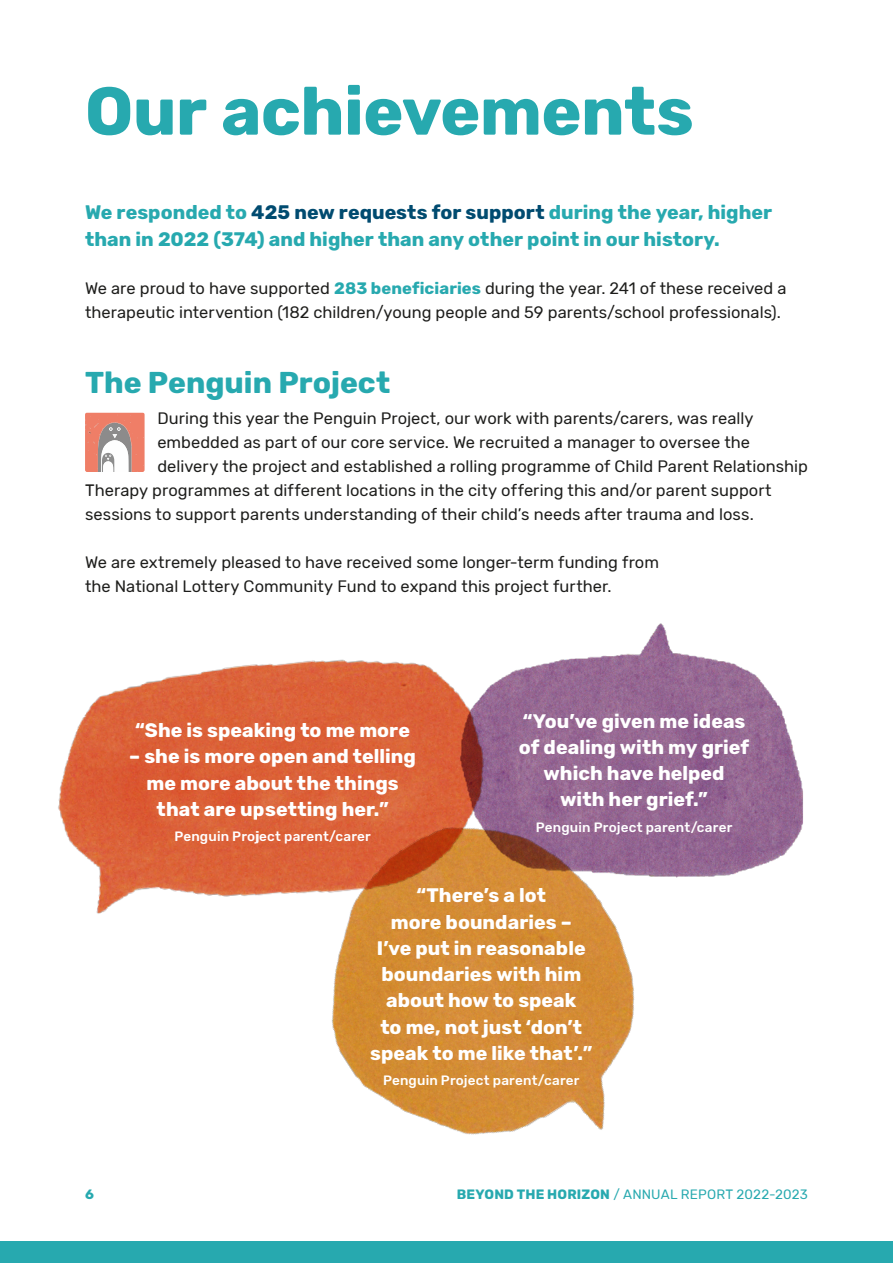
<style>
.page{position:relative;width:893px;height:1263px;background:#fff}
.page>*{position:absolute;margin:0;border:0;box-sizing:border-box;transform-origin:0 0}
.t1{font:700 67.5px "Rubik";letter-spacing:-.01em;color:#27a9af}
.Heading_2{font:700 30px "Rubik";color:#27a9af}
.Heading_3{font:700 19.5px/26.2px "Rubik";color:#fff;text-align:center}
.Heading_3-2{font:700 19.5px/26.2px "Rubik";letter-spacing:.005em;color:#27a9af}
.Body_type{font:16.5px/24px "Rubik";color:#1d1d1b}
.t2{font:500 13.5px "Rubik";letter-spacing:.01em;color:#fff}
.Heading_3-3{font:13.5px "Rubik";letter-spacing:.01em;color:#27a9af}
.Heading_3-4{font:700 13.5px "Rubik";color:#27a9af}
.s1{color:#004b70}
.s2{font-weight:700;color:#27a9af}
.s3{font-weight:700}
</style>
<div class="page">
<svg style="left:85px;top:412px;width:60px;height:60px"></svg>
<img style="left:58px;top:659px;width:398px;height:255px">
<img style="left:456px;top:623px;width:347px;height:254px">
<div style="left:0;top:1242px;width:893px;height:21px;background:#27a9af"></div>
<img style="left:258px;top:768px;width:455px;height:367px">
<p class="t1" style="left:85px;top:72px;width:610px">Our achievements</p>
<p class="Heading_3-2" style="left:85px;top:200px;width:689px">We responded to <span class="s1">425 new requests for support</span> during the year, higher than in 2022 (374) and higher than any other point in our history.</p>
<p class="Body_type" style="left:85px;top:276px;width:703px">We are proud to have supported <span class="s2">283 beneficiaries</span> during the year. 241 of these received a therapeutic intervention (182 children/young people and 59 parents/school professionals).</p>
<p class="Heading_2" style="left:85px;top:365px;width:307px">The Penguin Project</p>
<p class="Body_type" style="left:157px;top:407px;width:598px">During this year the Penguin Project, our work with parents/carers, was really</p>
<p class="Body_type" style="left:157px;top:431px;width:594px">embedded as part of our core service. We recruited a manager to oversee the</p>
<p class="Body_type" style="left:157px;top:455px;width:652px">delivery the project and established a rolling programme of Child Parent Relationship</p>
<p class="Body_type" style="left:85px;top:479px;width:688px">Therapy programmes at different locations in the city offering this and/or parent support</p>
<p class="Body_type" style="left:85px;top:503px;width:670px">sessions to support parents understanding of their child’s needs after trauma and loss.</p>
<p class="Body_type" style="left:85px;top:551px;width:575px">We are extremely pleased to have received some longer-term funding from the National Lottery Community Fund to expand this project further.</p>
<p class="Heading_3" style="left:135px;top:718px;width:276px">“She is speaking to me more</p>
<p class="Heading_3" style="left:129px;top:744px;width:288px">– she is more open and telling me more about the things that are upsetting her.”</p>
<p class="t2" style="left:174px;top:828px;width:198px">Penguin Project parent/carer</p>
<p class="Heading_3" style="left:519px;top:708px;width:232px">“You’ve given me ideas of dealing with my grief which have helped<br>with her grief.”</p>
<p class="t2" style="left:536px;top:819px;width:198px">Penguin Project parent/carer</p>
<p class="Heading_3" style="left:416px;top:883px;width:131px">“There’s a lot</p>
<p class="Heading_3" style="left:370px;top:909px;width:224px">more boundaries –<br>I’ve put in reasonable boundaries with him about how to speak<br>to me, not just ‘don’t speak to me like that’.”</p>
<p class="t2" style="left:383px;top:1072px;width:198px">Penguin Project parent/carer</p>
<p class="Heading_3-4" style="left:85px;top:1186px;width:10px">6</p>
<p class="Heading_3-3" style="left:457px;top:1187px;width:353px"><span class="s3">BEYOND THE HORIZON</span> / ANNUAL REPORT 2022-2023</p>
</div>
